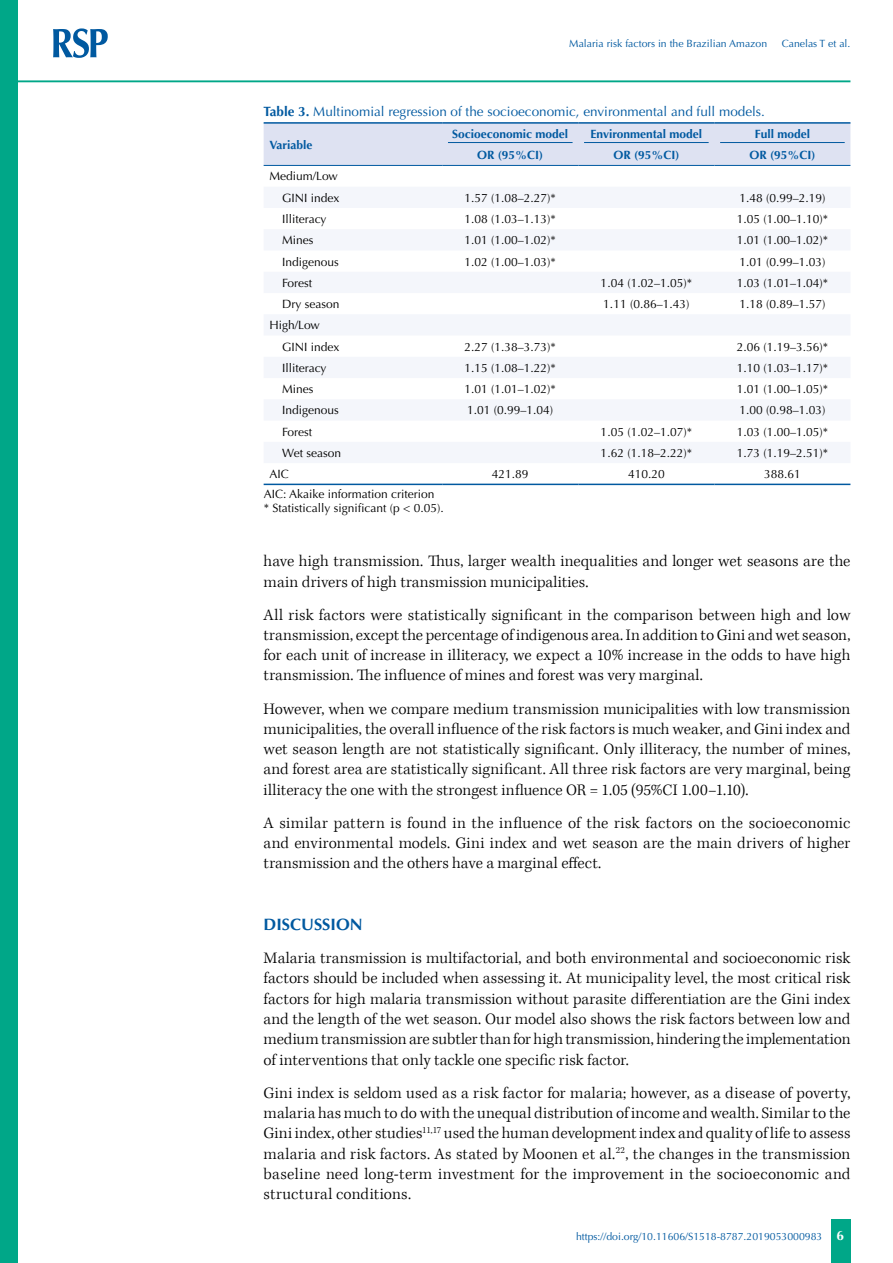
<style>
.page{position:relative;width:893px;height:1263px;background:#fff}
.page>*{position:absolute;margin:0;border:0;box-sizing:border-box;transform-origin:0 0}
.t1{font:300 16.5px/20.2px "Kepler Std";letter-spacing:.005em;color:#000;text-align:justify}
.t2{font:700 16.5px "Optima";color:#0059a0}
.t3{font:13.5px "Optima";color:#0059a0}
.t4{font:700 13.5px "Optima";color:#fff}
.t5{font:12px/21.3px "Optima";color:#000}
.t6{font:700 12px "Optima";color:#0059a0}
.t7{font:10.5px "Optima";color:#0059a0}
.s1{font-weight:700}
</style>
<div class="page">
<div style="left:831px;top:1220px;width:20px;height:43px;background:#00a788"></div>
<div style="left:0;top:0;width:18px;height:1263px;background:#00a788"></div>
<svg style="left:53px;top:28px;width:55px;height:30px"></svg>
<hr style="left:18px;top:80px;width:832px;height:2px;background:#00a788">
<div style="left:264px;top:124px;width:586px;height:41px;background:#dee2f2"></div>
<svg style="left:264px;top:187px;width:586px;height:276px;fill:#f4f6fb"></svg>
<hr style="left:264px;top:122px;width:178px;height:2px;background:#0059a0">
<hr style="left:442px;top:122px;width:136px;height:2px;background:#0059a0">
<hr style="left:578px;top:122px;width:136px;height:2px;background:#0059a0">
<hr style="left:714px;top:122px;width:136px;height:2px;background:#0059a0">
<hr style="left:264px;top:165px;width:178px;height:1px;background:#0059a0">
<hr style="left:442px;top:165px;width:136px;height:1px;background:#0059a0">
<hr style="left:578px;top:165px;width:136px;height:1px;background:#0059a0">
<hr style="left:714px;top:165px;width:136px;height:1px;background:#0059a0">
<hr style="left:264px;top:484px;width:178px;height:1px;background:#0059a0">
<hr style="left:442px;top:484px;width:136px;height:1px;background:#0059a0">
<hr style="left:578px;top:484px;width:136px;height:1px;background:#0059a0">
<hr style="left:714px;top:484px;width:136px;height:1px;background:#0059a0">
<hr style="left:448px;top:142px;width:125px;height:1px;background:#0059a0">
<hr style="left:584px;top:142px;width:125px;height:1px;background:#0059a0">
<hr style="left:720px;top:142px;width:125px;height:1px;background:#0059a0">
<p class="t7" style="left:569px;top:37px;width:199px">Malaria risk factors in the Brazilian Amazon</p>
<p class="t7" style="left:782px;top:37px;width:70px">Canelas T et al.</p>
<p class="t3" style="left:264px;top:104px;width:503px"><span class="s1">Table 3.</span> Multinomial regression of the socioeconomic, environmental and full models.</p>
<p class="t6" style="left:269px;top:137px;width:45px">Variable</p>
<p class="t6" style="left:452px;top:127px;width:118px">Socioeconomic model</p>
<p class="t6" style="left:590px;top:127px;width:113px">Environmental model</p>
<p class="t6" style="left:755px;top:127px;width:57px">Full model</p>
<p class="t6" style="left:477px;top:148px;width:67px">OR (95%CI)</p>
<p class="t6" style="left:613px;top:148px;width:67px">OR (95%CI)</p>
<p class="t6" style="left:749px;top:148px;width:67px">OR (95%CI)</p>
<p class="t5" style="left:269px;top:166px;width:72px;text-align:right">Medium/Low<br>GINI index</p>
<p class="t5" style="left:465px;top:187px;width:93px">1.57 (1.08–2.27)*</p>
<p class="t5" style="left:739px;top:187px;width:88px">1.48 (0.99–2.19)</p>
<p class="t5" style="left:282px;top:208px;width:46px">Illiteracy</p>
<p class="t5" style="left:465px;top:208px;width:93px">1.08 (1.03–1.13)*</p>
<p class="t5" style="left:737px;top:208px;width:93px">1.05 (1.00–1.10)*</p>
<p class="t5" style="left:282px;top:230px;width:33px">Mines</p>
<p class="t5" style="left:465px;top:230px;width:93px">1.01 (1.00–1.02)*</p>
<p class="t5" style="left:737px;top:230px;width:93px">1.01 (1.00–1.02)*</p>
<p class="t5" style="left:282px;top:251px;width:58px">Indigenous</p>
<p class="t5" style="left:465px;top:251px;width:93px">1.02 (1.00–1.03)*</p>
<p class="t5" style="left:739px;top:251px;width:88px">1.01 (0.99–1.03)</p>
<p class="t5" style="left:282px;top:272px;width:32px">Forest</p>
<p class="t5" style="left:601px;top:272px;width:93px">1.04 (1.02–1.05)*</p>
<p class="t5" style="left:737px;top:272px;width:93px">1.03 (1.01–1.04)*</p>
<p class="t5" style="left:282px;top:293px;width:59px">Dry season</p>
<p class="t5" style="left:603px;top:293px;width:88px">1.11 (0.86–1.43)</p>
<p class="t5" style="left:739px;top:293px;width:88px">1.18 (0.89–1.57)</p>
<p class="t5" style="left:282px;top:315px;width:59px;text-indent:-13px">High/Low<br>GINI index</p>
<p class="t5" style="left:465px;top:336px;width:93px">2.27 (1.38–3.73)*</p>
<p class="t5" style="left:737px;top:336px;width:93px">2.06 (1.19–3.56)*</p>
<p class="t5" style="left:282px;top:357px;width:46px">Illiteracy</p>
<p class="t5" style="left:465px;top:357px;width:93px">1.15 (1.08–1.22)*</p>
<p class="t5" style="left:737px;top:357px;width:93px">1.10 (1.03–1.17)*</p>
<p class="t5" style="left:282px;top:379px;width:33px">Mines</p>
<p class="t5" style="left:465px;top:379px;width:93px">1.01 (1.01–1.02)*</p>
<p class="t5" style="left:737px;top:379px;width:93px">1.01 (1.00–1.05)*</p>
<p class="t5" style="left:282px;top:400px;width:58px">Indigenous</p>
<p class="t5" style="left:467px;top:400px;width:88px">1.01 (0.99–1.04)</p>
<p class="t5" style="left:739px;top:400px;width:88px">1.00 (0.98–1.03)</p>
<p class="t5" style="left:282px;top:421px;width:32px">Forest</p>
<p class="t5" style="left:601px;top:421px;width:93px">1.05 (1.02–1.07)*</p>
<p class="t5" style="left:737px;top:421px;width:93px">1.03 (1.00–1.05)*</p>
<p class="t5" style="left:282px;top:442px;width:60px">Wet season</p>
<p class="t5" style="left:601px;top:442px;width:93px">1.62 (1.18–2.22)*</p>
<p class="t5" style="left:737px;top:442px;width:93px">1.73 (1.19–2.51)*</p>
<p class="t5" style="left:269px;top:464px;width:21px">AIC</p>
<p class="t5" style="left:492px;top:464px;width:38px">421.89</p>
<p class="t5" style="left:628px;top:464px;width:38px">410.20</p>
<p class="t5" style="left:764px;top:464px;width:38px">388.61</p>
<p class="t5" style="left:264px;top:487px;width:182px;line-height:14.4px">AIC: Akaike information criterion<br>* Statistically significant (p &lt; 0.05).</p>
<p class="t1" style="left:264px;top:552px;width:588px">have high transmission. Thus, larger wealth inequalities and longer wet seasons are the main drivers of high transmission municipalities.</p>
<p class="t1" style="left:264px;top:605px;width:588px">All risk factors were statistically significant in the comparison between high and low transmission, except the percentage of indigenous area. In addition to Gini and wet season, for each unit of increase in illiteracy, we expect a 10% increase in the odds to have high transmission. The influence of mines and forest was very marginal.</p>
<p class="t1" style="left:264px;top:699px;width:588px">However, when we compare medium transmission municipalities with low transmission municipalities, the overall influence of the risk factors is much weaker, and Gini index and wet season length are not statistically significant. Only illiteracy, the number of mines, and forest area are statistically significant. All three risk factors are very marginal, being illiteracy the one with the strongest influence OR = 1.05 (95%CI 1.00–1.10).</p>
<p class="t1" style="left:264px;top:813px;width:588px">A similar pattern is found in the influence of the risk factors on the socioeconomic and environmental models. Gini index and wet season are the main drivers of higher transmission and the others have a marginal effect.</p>
<p class="t2" style="left:264px;top:915px;width:100px">DISCUSSION</p>
<p class="t1" style="left:264px;top:948px;width:588px">Malaria transmission is multifactorial, and both environmental and socioeconomic risk factors should be included when assessing it. At municipality level, the most critical risk factors for high malaria transmission without parasite differentiation are the Gini index and the length of the wet season. Our model also shows the risk factors between low and medium transmission are subtler than for high transmission, hindering the implementation of interventions that only tackle one specific risk factor.</p>
<p class="t1" style="left:264px;top:1083px;width:588px">Gini index is seldom used as a risk factor for malaria; however, as a disease of poverty, malaria has much to do with the unequal distribution of income and wealth. Similar to the Gini index, other studies<sup>11,17</sup> used the human development index and quality of life to assess malaria and risk factors. As stated by Moonen et al.<sup>22</sup>, the changes in the transmission baseline need long-term investment for the improvement in the socioeconomic and structural conditions.</p>
<p class="t7" style="left:576px;top:1230px;width:248px">https://doi.org/10.11606/S1518-8787.2019053000983</p>
<p class="t4" style="left:836px;top:1227px;width:9px">6</p>
</div>
